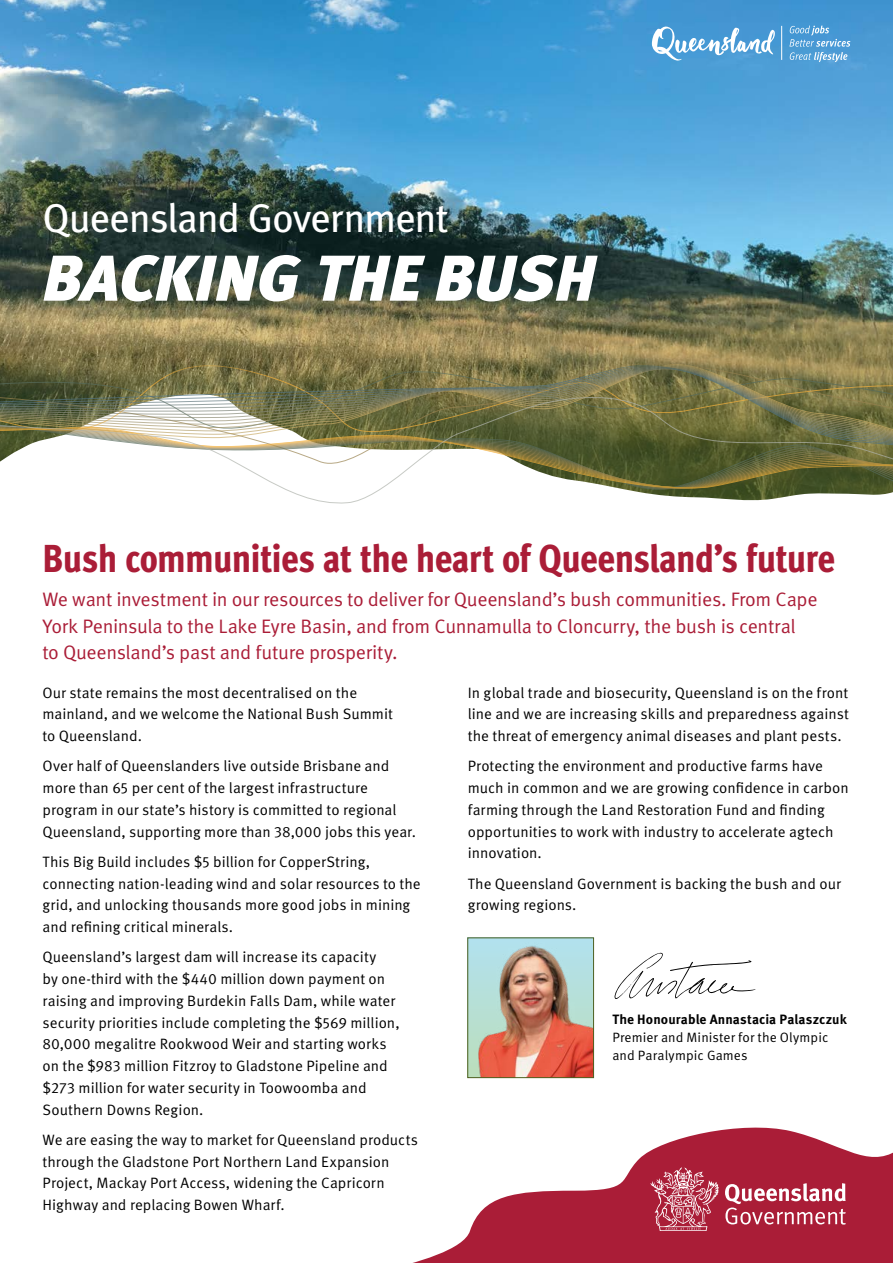
<style>
.page{position:relative;width:893px;height:1263px;background:#fff}
.page>*{position:absolute;margin:0;border:0;box-sizing:border-box;transform-origin:0 0}
.t1{font:italic 900 64.65px "Meta Pro";letter-spacing:-.01em;color:#fff}
.t2{font:40.05px "Meta Pro";letter-spacing:-.03em;color:#fff}
.t3{font:800 condensed 39px "Meta Pro";letter-spacing:-.02em;color:#aa1d37}
.t4{font:19.5px/26.2px "Meta Pro Norm";letter-spacing:-.02em;color:#aa1d37}
.t5{font:15px/21.8px "Meta Pro Norm";color:#000}
.t6{font:13.5px/18px "Meta Pro Norm";letter-spacing:.005em;color:#000}
.t7{font:700 13.5px "Meta Pro";letter-spacing:.005em;color:#000}
</style>
<div class="page">
<img style="left:0;top:0;width:893px;height:289px">
<svg style="left:0;top:289px;width:893px;height:74px;background:#7d7750"></svg>
<svg style="left:0;top:366px;width:893px;height:31px;background:#777349"></svg>
<svg style="left:0;top:397px;width:893px;height:107px"></svg>
<hr style="left:781px;top:26px;width:1px;height:34px;background:#fff">
<svg style="left:652px;top:26px;width:124px;height:35px"></svg>
<svg style="left:789px;top:26px;width:61px;height:36px;background:#69abdb"></svg>
<svg style="left:412px;top:1127px;width:481px;height:136px;fill:#aa1d37"></svg>
<svg style="left:725px;top:1183px;width:121px;height:41px"></svg>
<svg style="left:651px;top:1167px;width:68px;height:64px;background:#bf5569"></svg>
<img style="left:470px;top:940px;width:122px;height:136px">
<div style="left:468px;top:938px;width:126px;height:140px;border:1px solid #4f6020"></div>
<svg style="left:614px;top:953px;width:142px;height:46px"></svg>
<h2 class="t2" style="left:43px;top:188px;width:408px">Queensland Government</h2>
<h1 class="t1" style="left:43px;top:228px;width:555px">BACKING THE BUSH</h1>
<h3 class="t3" style="left:43px;top:528px;width:794px">Bush communities at the heart of Queensland’s future</h3>
<h3 class="t4" style="left:43px;top:585px;width:776px">We want investment in our resources to deliver for Queensland’s bush communities. From Cape<br>York Peninsula to the Lake Eyre Basin, and from Cunnamulla to Cloncurry, the bush is central<br>to Queensland’s past and future prosperity.</h3>
<p class="t5" style="left:43px;top:681px;width:352px">Our state remains the most decentralised on the mainland, and we welcome the National Bush Summit to Queensland.</p>
<p class="t5" style="left:43px;top:754px;width:375px">Over half of Queenslanders live outside Brisbane and more than 65 per cent of the largest infrastructure program in our state’s history is committed to regional Queensland, supporting more than 38,000 jobs this year.</p>
<p class="t5" style="left:43px;top:850px;width:380px">This Big Build includes $5 billion for CopperString, connecting nation-leading wind and solar resources to the grid, and unlocking thousands more good jobs in mining and refining critical minerals.</p>
<p class="t5" style="left:43px;top:945px;width:359px">Queensland’s largest dam will increase its capacity<br>by one-third with the $440 million down payment on raising and improving Burdekin Falls Dam, while water security priorities include completing the $569 million, 80,000 megalitre Rookwood Weir and starting works on the $983 million Fitzroy to Gladstone Pipeline and $273 million for water security in Toowoomba and Southern Downs Region.</p>
<p class="t5" style="left:43px;top:1128px;width:377px">We are easing the way to market for Queensland products through the Gladstone Port Northern Land Expansion Project, Mackay Port Access, widening the Capricorn Highway and replacing Bowen Wharf.</p>
<p class="t5" style="left:468px;top:681px;width:383px;text-align:justify">In global trade and biosecurity, Queensland is on the front line and we are increasing skills and preparedness against the threat of emergency animal diseases and plant pests.</p>
<p class="t5" style="left:468px;top:754px;width:383px">Protecting the environment and productive farms have much in common and we are growing confidence in carbon farming through the Land Restoration Fund and finding opportunities to work with industry to accelerate agtech innovation.</p>
<p class="t5" style="left:468px;top:872px;width:375px">The Queensland Government is backing the bush and our growing regions.</p>
<p class="t7" style="left:612px;top:1009px;width:236px">The Honourable Annastacia Palaszczuk</p>
<p class="t6" style="left:612px;top:1028px;width:217px">Premier and Minister for the Olympic and Paralympic Games</p>
</div>
